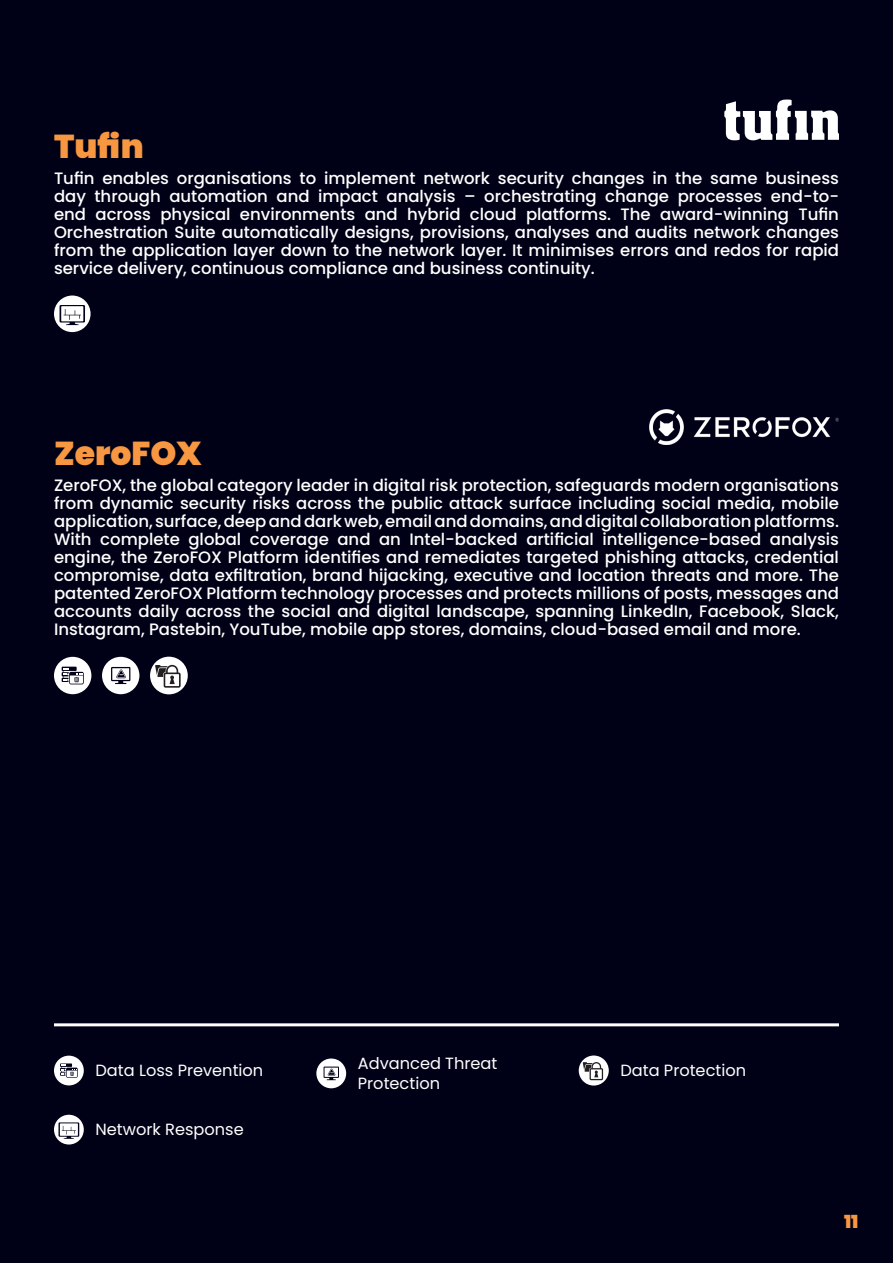
<style>
.page{position:relative;width:893px;height:1263px;background:#000117}
.page>*{position:absolute;margin:0;border:0;box-sizing:border-box;transform-origin:0 0}
.t1{font:900 33px "Poppins";color:#f79741}
.t2{font:900 18px "Poppins";color:#f79741}
.t3{font:500 16.5px/18px "Poppins";color:#fff;text-align:justify}
.t4{font:16.2px/19.5px "Poppins";color:#fff}
</style>
<div class="page">
<img style="left:649px;top:410px;width:190px;height:34px">
<svg style="left:54px;top:657px;width:37px;height:37px"></svg>
<svg style="left:102px;top:657px;width:37px;height:37px"></svg>
<div style="left:150px;top:657px;width:38px;height:37px;background:#fff;border-radius:50%"></div>
<div style="left:163px;top:672px;width:18px;height:16px;border:3px solid #fff"></div>
<div style="left:164px;top:673px;width:16px;height:14px;background:#f7f7f7"></div>
<div style="left:164px;top:672px;width:17px;height:16px;border:2px solid #231f20"></div>
<svg style="left:155px;top:664px;width:25px;height:20px"></svg>
<hr style="left:54px;top:1023px;width:785px;height:3px;background:#fff">
<svg style="left:54px;top:1056px;width:30px;height:29px"></svg>
<svg style="left:316px;top:1058px;width:30px;height:30px"></svg>
<svg style="left:579px;top:1055px;width:30px;height:30px"></svg>
<div style="left:589px;top:1068px;width:14px;height:12px;border:2px solid #fff"></div>
<div style="left:590px;top:1068px;width:13px;height:12px;border:1px solid #231f20"></div>
<svg style="left:583px;top:1061px;width:19px;height:16px"></svg>
<svg style="left:724px;top:99px;width:115px;height:42px"></svg>
<svg style="left:54px;top:295px;width:37px;height:37px"></svg>
<svg style="left:54px;top:1115px;width:30px;height:29px"></svg>
<h1 class="t1" style="left:54px;top:127px;width:91px">Tufin</h1>
<p class="t3" style="left:54px;top:170px;width:786px">Tufin enables organisations to implement network security changes in the same business day through automation and impact analysis – orchestrating change processes end-to&shy;end across physical environments and hybrid cloud platforms. The award-winning Tufin Orchestration Suite automatically designs, provisions, analyses and audits network changes from the application layer down to the network layer. It minimises errors and redos for rapid service delivery, continuous compliance and business continuity.</p>
<h1 class="t1" style="left:54px;top:434px;width:149px">ZeroFOX</h1>
<p class="t3" style="left:54px;top:477px;width:786px">ZeroFOX, the global category leader in digital risk protection, safeguards modern organisations from dynamic security risks across the public attack surface including social media, mobile application, surface, deep and dark web, email and domains, and digital collaboration platforms.<br>With complete global coverage and an Intel-backed artificial intelligence-based analysis engine, the ZeroFOX Platform identifies and remediates targeted phishing attacks, credential compromise, data exfiltration, brand hijacking, executive and location threats and more. The patented ZeroFOX Platform technology processes and protects millions of posts, messages and accounts daily across the social and digital landscape, spanning LinkedIn, Facebook, Slack, Instagram, Pastebin, YouTube, mobile app stores, domains, cloud-based email and more.</p>
<p class="t4" style="left:96px;top:1060px;width:169px">Data Loss Prevention</p>
<p class="t4" style="left:358px;top:1054px;width:141px">Advanced Threat<br>Protection</p>
<p class="t4" style="left:620px;top:1061px;width:127px">Data Protection</p>
<p class="t4" style="left:96px;top:1120px;width:150px">Network Response</p>
<p class="t2" style="left:844px;top:1211px;width:16px">11</p>
</div>
